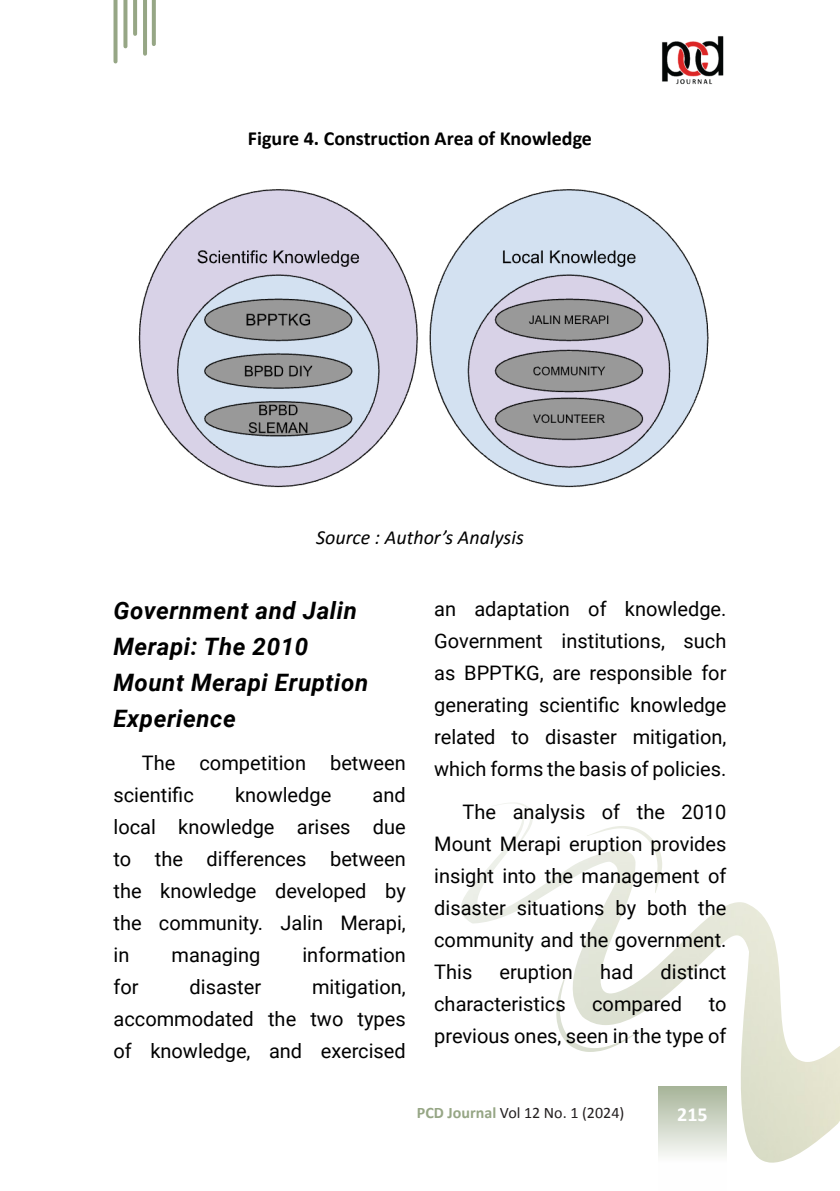
<style>
.page{position:relative;width:840px;height:1191px;background:#fff}
.page>*{position:absolute;margin:0;border:0;box-sizing:border-box;transform-origin:0 0}
.Heading_1{font:italic 700 24px/36px "Roboto";letter-spacing:.025em;color:#000}
.P_-_Utama{font:20px/32px "Roboto";color:#000;text-align:justify}
.J_-_Figure___Tabel{font:700 20px "Calibri";color:#000}
.P_-_Source{font:italic 20px "Calibri";color:#000}
.t1{font:700 20px "Calibri";color:#fff}
.t2{font:16px "Calibri";color:#231f20}
.s1{font-weight:700;color:#96a685}
</style>
<div class="page">
<svg style="left:113px;top:0;width:4px;height:61px"></svg>
<svg style="left:123px;top:0;width:4px;height:46px"></svg>
<hr style="left:133px;top:0;width:4px;height:34px;background:#96a685">
<svg style="left:152px;top:0;width:4px;height:44px"></svg>
<hr style="left:143px;top:0;width:4px;height:54px;background:#96a685">
<img style="left:662px;top:36px;width:62px;height:49px">
<img style="left:461px;top:848px;width:378px;height:314px">
<img style="left:586px;top:826px;width:75px;height:67px">
<img style="left:499px;top:802px;width:34px;height:46px">
<img style="left:556px;top:973px;width:83px;height:79px">
<img style="left:138px;top:189px;width:571px;height:299px">
<p class="J_-_Figure___Tabel" style="left:248px;top:126px;width:345px">Figure 4. Construction Area of Knowledge</p>
<p class="P_-_Source" style="left:316px;top:524px;width:209px">Source : Author’s Analysis</p>
<p class="Heading_1" style="left:113px;top:591px;width:256px">Government and Jalin<br>Merapi: The 2010<br>Mount Merapi Eruption<br>Experience</p>
<p class="P_-_Utama" style="left:113px;top:746px;width:293px;text-indent:28px">The competition between scientific</p>
<p class="P_-_Utama" style="left:113px;top:778px;width:293px;text-indent:259px">and local knowledge arises due to the differences between the knowledge developed by the community. Jalin Merapi, in</p>
<p class="P_-_Utama" style="left:235px;top:778px;width:98px">knowledge</p>
<p class="P_-_Utama" style="left:171px;top:938px;width:90px">managing</p>
<p class="P_-_Utama" style="left:302px;top:938px;width:105px">information</p>
<p class="P_-_Utama" style="left:113px;top:970px;width:27px">for</p>
<p class="P_-_Utama" style="left:189px;top:970px;width:73px">disaster</p>
<p class="P_-_Utama" style="left:113px;top:970px;width:293px;text-indent:198px">mitigation, accommodated the two types of knowledge, and exercised</p>
<p class="P_-_Utama" style="left:434px;top:592px;width:293px">an adaptation of knowledge.<br>Government institutions, such as BPPTKG, are responsible for generating scientific knowledge related to disaster mitigation, which forms the basis of policies.</p>
<p class="P_-_Utama" style="left:434px;top:795px;width:294px;text-indent:28px">The analysis of the 2010<br>Mount Merapi eruption provides insight into the management of disaster situations by both the community and the government.<br>This</p>
<p class="P_-_Utama" style="left:499px;top:955px;width:75px">eruption</p>
<p class="P_-_Utama" style="left:600px;top:955px;width:35px">had</p>
<p class="P_-_Utama" style="left:660px;top:955px;width:67px">distinct</p>
<p class="P_-_Utama" style="left:434px;top:987px;width:133px">characteristics</p>
<p class="P_-_Utama" style="left:591px;top:987px;width:91px">compared</p>
<p class="P_-_Utama" style="left:434px;top:987px;width:293px;text-align:right">to<br>previous ones, seen in the type of</p>
<p class="t2" style="left:416px;top:1102px;width:209px"><span class="s1">PCD Journal</span> Vol 12 No. 1 (2024)</p>
<p class="t1" style="left:676px;top:1101px;width:32px">215</p>
</div>
